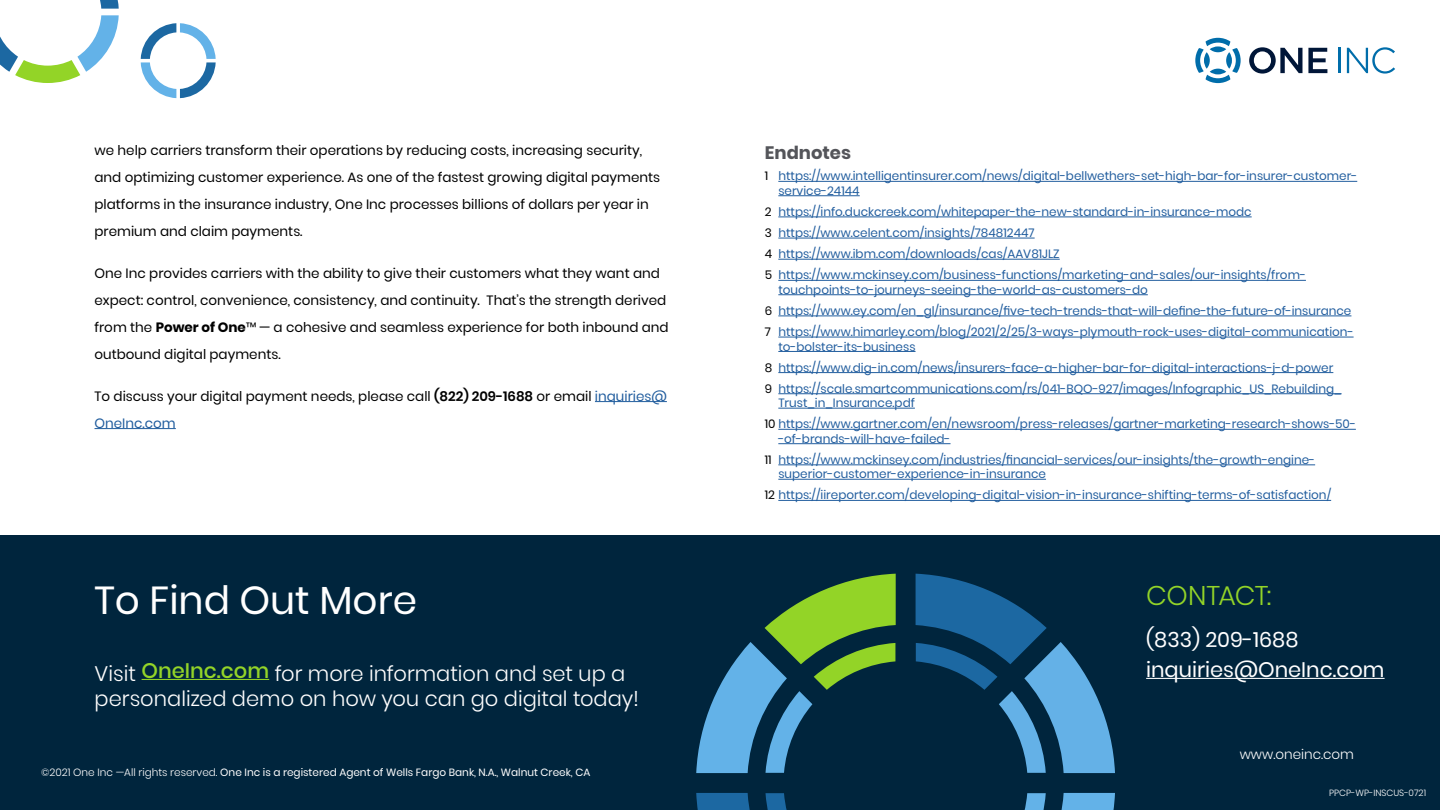
<style>
.page{position:relative;width:1440px;height:810px;background:#fff}
.page>*{position:absolute;margin:0;border:0;box-sizing:border-box;transform-origin:0 0}
.Page_Title{font:39px "Poppins";color:#fff}
.Body_Copy{font:300 27px "Poppins";letter-spacing:-.02em;color:#93d428}
.Section_Headers{font:300 21px/25.2px "Poppins";color:#fff}
.Body_Copy-2{font:21px/30px "Poppins";color:#fff}
.t1{font:700 18px "Poppins";color:#54555a}
.Body_Copy-3{font:13.5px/27px "Poppins";color:#000}
.t2{font:300 13.5px "Poppins";color:#fff}
.Footnote2{font:12px/14.4px "Poppins";color:#215d9e}
.t3{font:10.5px "Poppins";color:#fff}
.t4{font:300 9px "Poppins";color:#fff}
.s1{font-weight:700}
.s2{font-weight:600}
.s3{color:#215d9e}
.s4{font-weight:500;color:#93d428}
.s5{font-weight:300}
.s6{color:#000}
</style>
<div class="page">
<svg style="left:141px;top:23px;width:75px;height:75px"></svg>
<svg style="left:100px;top:0;width:19px;height:9px"></svg>
<svg style="left:0;top:15px;width:119px;height:68px"></svg>
<svg style="left:1195px;top:38px;width:45px;height:45px"></svg>
<svg style="left:1204px;top:52px;width:5px;height:17px"></svg>
<svg style="left:1249px;top:47px;width:53px;height:27px"></svg>
<svg style="left:1308px;top:48px;width:19px;height:25px"></svg>
<hr style="left:1338px;top:48px;width:2px;height:25px;background:#006daa">
<svg style="left:1347px;top:47px;width:48px;height:27px"></svg>
<div style="left:0;top:535px;width:1440px;height:275px;background:#00253d"></div>
<svg style="left:696px;top:574px;width:199px;height:199px"></svg>
<svg style="left:696px;top:793px;width:91px;height:17px"></svg>
<svg style="left:915px;top:574px;width:200px;height:199px"></svg>
<svg style="left:1024px;top:793px;width:91px;height:17px"></svg>
<hr style="left:595px;top:401px;width:72px;height:1px;background:#215d9e">
<hr style="left:94px;top:428px;width:82px;height:1px;background:#215d9e">
<hr style="left:142px;top:679px;width:127px;height:1px;background:#93d428">
<hr style="left:1146px;top:678px;width:238px;height:1px;background:#fff">
<hr style="left:778px;top:181px;width:579px;height:1px;background:#215d9e">
<hr style="left:778px;top:195px;width:82px;height:1px;background:#215d9e">
<hr style="left:778px;top:217px;width:473px;height:1px;background:#215d9e">
<hr style="left:778px;top:238px;width:256px;height:1px;background:#215d9e">
<hr style="left:778px;top:259px;width:281px;height:1px;background:#215d9e">
<hr style="left:778px;top:280px;width:528px;height:1px;background:#215d9e">
<hr style="left:778px;top:294px;width:370px;height:1px;background:#215d9e">
<hr style="left:778px;top:316px;width:573px;height:1px;background:#215d9e">
<hr style="left:778px;top:337px;width:575px;height:1px;background:#215d9e">
<hr style="left:778px;top:351px;width:137px;height:1px;background:#215d9e">
<hr style="left:778px;top:372px;width:555px;height:1px;background:#215d9e">
<hr style="left:778px;top:393px;width:563px;height:1px;background:#215d9e">
<hr style="left:778px;top:408px;width:137px;height:1px;background:#215d9e">
<hr style="left:778px;top:429px;width:578px;height:1px;background:#215d9e">
<hr style="left:778px;top:443px;width:172px;height:1px;background:#215d9e">
<hr style="left:778px;top:465px;width:537px;height:1px;background:#215d9e">
<hr style="left:778px;top:479px;width:268px;height:1px;background:#215d9e">
<hr style="left:778px;top:500px;width:553px;height:1px;background:#215d9e">
<p class="Body_Copy-3" style="left:94px;top:136px;width:567px">we help carriers transform their operations by reducing costs, increasing security, and optimizing customer experience. As one of the fastest growing digital payments platforms in the insurance industry, One Inc processes billions of dollars per year in premium and claim payments.</p>
<p class="Body_Copy-3" style="left:94px;top:259px;width:576px">One Inc provides carriers with the ability to give their customers what they want and expect: control, convenience, consistency, and continuity. That’s the strength derived from the <span class="s1">Power of One</span>™ — a cohesive and seamless experience for both inbound and outbound digital payments.</p>
<p class="Body_Copy-3" style="left:94px;top:382px;width:574px">To discuss your digital payment needs, please call <span class="s2">(822) 209-1688</span> or email <span class="s3">inquiries@<br>OneInc.com</span></p>
<p class="Page_Title" style="left:94px;top:578px;width:324px">To Find Out More</p>
<p class="Section_Headers" style="left:94px;top:661px;width:546px">Visit <span class="s4">OneInc.com</span> for more information and set up a personalized demo on how you can go digital today!</p>
<p class="t3" style="left:41px;top:766px;width:551px"><span class="s5">©2021 One Inc —All rights reserved.</span> One Inc is a registered Agent of Wells Fargo Bank, N.A., Walnut Creek, CA</p>
<p class="t1" style="left:765px;top:143px;width:88px">Endnotes</p>
<p class="Footnote2" style="left:778px;top:169px;width:580px;text-indent:-14px"><span class="s6">1</span> https://www.intelligentinsurer.com/news/digital-bellwethers-set-high-bar-for-insurer-customer&shy;service-24144</p>
<p class="Footnote2" style="left:765px;top:205px;width:488px"><span class="s6">2</span> https://info.duckcreek.com/whitepaper-the-new-standard-in-insurance-modc</p>
<p class="Footnote2" style="left:765px;top:226px;width:271px"><span class="s6">3</span> https://www.celent.com/insights/784812447</p>
<p class="Footnote2" style="left:765px;top:247px;width:296px"><span class="s6">4</span> https://www.ibm.com/downloads/cas/AAV81JLZ</p>
<p class="Footnote2" style="left:778px;top:268px;width:529px;text-indent:-14px"><span class="s6">5</span> https://www.mckinsey.com/business-functions/marketing-and-sales/our-insights/from&shy;touchpoints-to-journeys-seeing-the-world-as-customers-do</p>
<p class="Footnote2" style="left:765px;top:304px;width:588px"><span class="s6">6</span> https://www.ey.com/en_gl/insurance/five-tech-trends-that-will-define-the-future-of-insurance</p>
<p class="Footnote2" style="left:778px;top:325px;width:577px;text-indent:-14px"><span class="s6">7</span> https://www.himarley.com/blog/2021/2/25/3-ways-plymouth-rock-uses-digital-communication&shy;to-bolster-its-business</p>
<p class="Footnote2" style="left:765px;top:360px;width:570px"><span class="s6">8</span> https://www.dig-in.com/news/insurers-face-a-higher-bar-for-digital-interactions-j-d-power</p>
<p class="Footnote2" style="left:778px;top:382px;width:565px;text-indent:-14px"><span class="s6">9</span> https://scale.smartcommunications.com/rs/041-BQO-927/images/Infographic_US_Rebuilding_<br>Trust_in_Insurance.pdf</p>
<p class="Footnote2" style="left:778px;top:417px;width:579px;text-indent:-14px"><span class="s6">10</span> https://www.gartner.com/en/newsroom/press-releases/gartner-marketing-research-shows-50- -of-brands-will-have-failed-</p>
<p class="Footnote2" style="left:778px;top:453px;width:538px;text-indent:-14px"><span class="s6">11</span> https://www.mckinsey.com/industries/financial-services/our-insights/the-growth-engine&shy;superior-customer-experience-in-insurance</p>
<p class="Footnote2" style="left:765px;top:488px;width:568px"><span class="s6">12</span> https://iireporter.com/developing-digital-vision-in-insurance-shifting-terms-of-satisfaction/</p>
<p class="Body_Copy" style="left:1146px;top:580px;width:127px">CONTACT:</p>
<p class="Body_Copy-2" style="left:1146px;top:625px;width:240px">(833) 209-1688 inquiries@OneInc.com</p>
<p class="t2" style="left:1240px;top:747px;width:116px">www.oneinc.com</p>
<p class="t4" style="left:1329px;top:788px;width:98px">PPCP-WP-INSCUS-0721</p>
</div>
